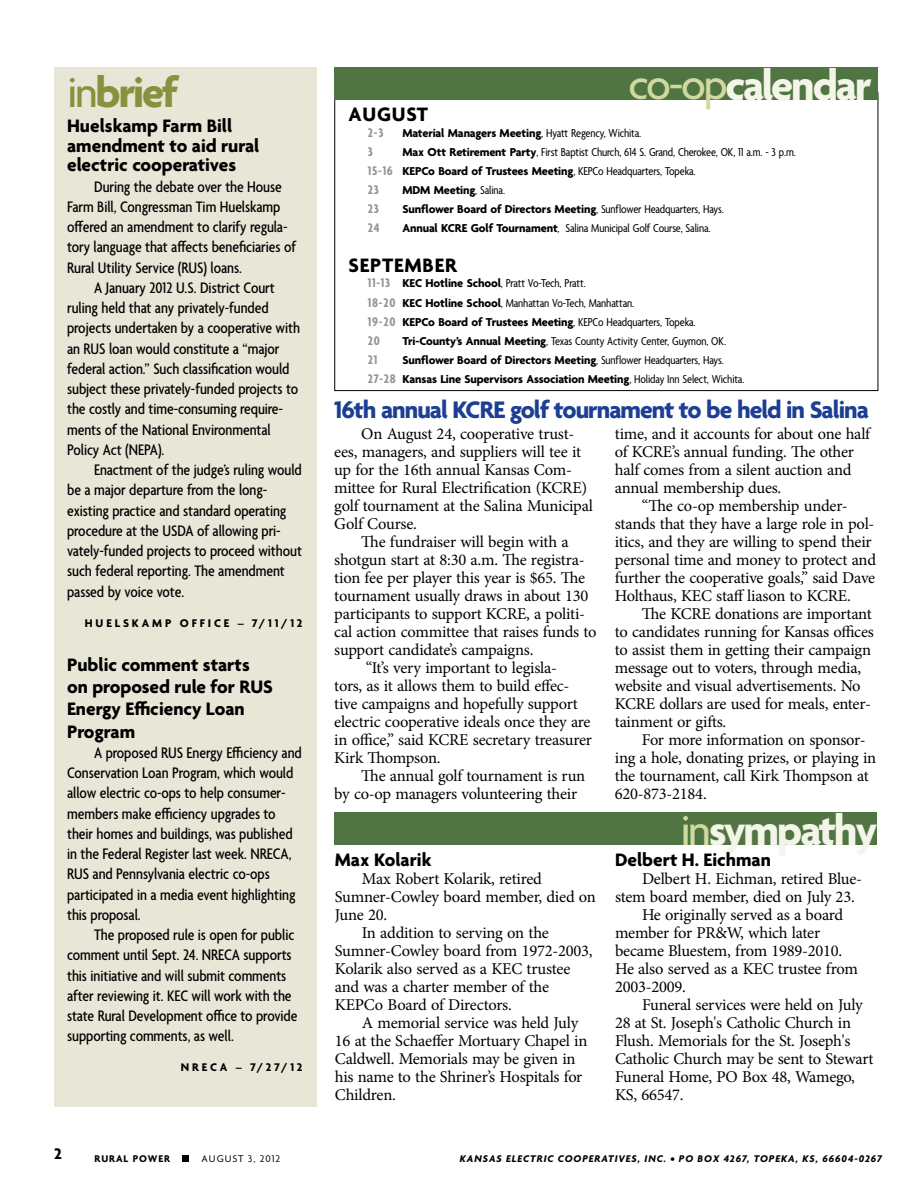
<style>
.page{position:relative;width:918px;height:1188px;background:#fff}
.page>*{position:absolute;margin:0;border:0;box-sizing:border-box;transform-origin:0 0}
.t1{font:700 45px "Agenda";letter-spacing:-.045em;color:#f3f5e8}
.t2{font:700 45px "Agenda";color:#88913e}
.t3{font:700 25.8px "Agenda";letter-spacing:-.035em;color:#1c3f94}
.t4{font:700 21px "Agenda";letter-spacing:.04em;color:#000}
.t5{font:700 19.5px/22.2px "Agenda";color:#000}
.t6{font:16.5px/18px "Minion Pro";letter-spacing:-.015em;color:#000}
.t7{font:500 condensed 16.5px/20.2px "Agenda";letter-spacing:-.005em;color:#000}
.t8{font:700 16.5px "Agenda";color:#000}
.t9{font:700 condensed 13.5px "Agenda";color:#939598}
.t10{font:condensed 12.3px/19.2px "Agenda";letter-spacing:-.01em;color:#000}
.t11{font:700 12.3px/19.2px "Agenda";letter-spacing:-.01em;color:#000}
.t12{font:700 12px "Agenda";letter-spacing:.24em;color:#000}
.t13{font:italic 700 10.5px "Agenda";letter-spacing:.09em;color:#000}
.t14{font:10.5px "Agenda";letter-spacing:.09em;color:#000}
.t15{font:700 10.5px "Agenda";letter-spacing:.09em;color:#000}
.s1{font-weight:500}
.s2{font-weight:500;color:#d0daa0}
.s3{font-stretch:condensed;font-size:13.5px;color:#939598}
.s4{font-weight:400;font-stretch:condensed}
.s5{font-stretch:normal;font-size:12.3px;color:#000}
.s6{font-weight:700;font-stretch:normal}
.s7{font-weight:700;font-size:13.5px;color:#939598}
</style>
<div class="page">
<div style="left:54px;top:68px;width:262px;height:1039px;background:#e8e7d7"></div>
<div style="left:334px;top:68px;width:544px;height:32px;background:#517542"></div>
<div style="left:334px;top:813px;width:543px;height:32px;background:#517542"></div>
<div style="left:182px;top:1155px;width:7px;height:7px;background:#000"></div>
<h1 class="t2" style="left:67px;top:69px;width:112px"><span class="s1">in</span>brief</h1>
<h1 class="t1" style="left:629px;top:62px;width:245px"><span class="s2">co-op</span>calendar</h1>
<p class="t4" style="left:348px;top:103px;width:81px">August</p>
<p class="t11" style="left:368px;top:124px;width:275px"><span class="s3">2-3</span> Material Managers Meeting<span class="s4">, Hyatt Regency, Wichita.</span></p>
<p class="t9" style="left:368px;top:144px;width:27px">3 <span class="s5">M</span></p>
<p class="t5" style="left:67px;top:118px;width:194px;line-height:19.5px">Huelskamp Farm Bill amendment to aid rural electric cooperatives</p>
<p class="t7" style="left:67px;top:177px;width:230px;text-indent:27px">During the debate over the House Farm Bill, Congressman Tim Huelskamp offered an amendment to clarify regula&shy;tory language that affects beneficiaries of Rural Utility Service (RUS) loans.</p>
<p class="t7" style="left:67px;top:279px;width:234px;text-indent:27px">A January 2012 U.S. District Court ruling held that any privately-funded projects undertaken by a cooperative with an RUS loan would constitute a “major federal action.” Such classification would subject these privately-funded projects to the costly and time-consuming require&shy;ments of the National Environmental Policy Act (NEPA).</p>
<p class="t7" style="left:67px;top:461px;width:236px;text-indent:27px">Enactment of the judge’s ruling would be a major departure from the long&shy;existing practice and standard operating procedure at the USDA of allowing pri&shy;vately-funded projects to proceed without such federal reporting. The amendment passed by voice vote.</p>
<p class="t12" style="left:85px;top:616px;width:115px">Huelska mp offic</p>
<p class="t12" style="left:224px;top:616px;width:80px">e – 7/11/12</p>
<p class="t5" style="left:67px;top:655px;width:195px">Public comment starts on proposed rule for RUS<br>Energy Efficiency Loan<br>Program</p>
<p class="t7" style="left:67px;top:744px;width:236px;text-indent:27px">A proposed RUS Energy Efficiency and Conservation Loan Program, which would allow electric co-ops to help consumer&shy;members make efficiency upgrades to their homes and buildings, was published in the Federal Register last week. NRECA, RUS and Pennsylvania electric co-ops participated in a media event highlighting this proposal.</p>
<p class="t7" style="left:67px;top:926px;width:232px;text-indent:27px">The proposed rule is open for public comment until Sept. 24. NRECA supports this initiative and will submit comments after reviewing it. KEC will work with the state Rural Development office to provide supporting comments, as well.</p>
<p class="t12" style="left:181px;top:1061px;width:123px">NRECA – 7/27/12</p>
<p class="t10" style="left:368px;top:143px;width:429px;text-indent:45px"><span class="s6">ax Ott Retirement Party</span>, First Baptist Church, 614 S. Grand, Cherokee, OK, 11 a.m. - 3 p.m.<br><span class="s7">15-16</span> <span class="s6">KEPCo Board of Trustees Meeting</span>, KEPCo Headquarters, Topeka.<br><span class="s7">23</span> <span class="s6">MDM</span></p>
<p class="t11" style="left:368px;top:181px;width:357px;text-indent:66px">Meeting<span class="s4">, Salina.<br></span><span class="s3">23</span> Sunflower Board of Directors Meeting<span class="s4">, Sunflower Headquarters, Hays.</span></p>
<p class="t9" style="left:368px;top:221px;width:13px">24</p>
<p class="t10" style="left:402px;top:220px;width:310px"><span class="s6">Annual KCRE Golf Tournament</span>, Salina Municipal Golf Course, Salina.</p>
<p class="t4" style="left:348px;top:254px;width:106px">September</p>
<p class="t10" style="left:368px;top:275px;width:378px"><span class="s7">11-13</span> <span class="s6">KEC Hotline School</span>, Pratt Vo-Tech, Pratt.<br><span class="s7">18-20</span> <span class="s6">KEC Hotline School</span>, Manhattan Vo-Tech, Manhattan.<br><span class="s7">19-20</span> <span class="s6">KEPCo Board of Trustees Meeting</span>, KEPCo Headquarters, Topeka.<br><span class="s7">20</span> <span class="s6">Tri-County’s Annual Meeting</span>, Texas County Activity Center, Guymon, OK.<br><span class="s7">21</span> <span class="s6">Sunflower Board of Directors Meeting</span>, Sunflower Headquarters, Hays.<br><span class="s7">27-28</span> <span class="s6">Kansas Line Supervisors Association Meeting</span>, Holiday Inn Select, Wichita.</p>
<h2 class="t3" style="left:334px;top:395px;width:536px">16th annual KCRE golf tournament to be held in Salina</h2>
<p class="t6" style="left:615px;top:425px;width:257px">time, and it accounts for about one half of KCRE’s annual funding. The other half comes from a silent auction and annual membership dues.</p>
<p class="t6" style="left:615px;top:497px;width:263px;text-indent:27px">“The co-op membership under&shy;stands that they have a large role in pol&shy;itics, and they are willing to spend their personal time and money to protect and further the cooperative goals,” said Dave Holthaus, KEC staff liason to KCRE.</p>
<p class="t6" style="left:615px;top:605px;width:261px;text-indent:27px">The KCRE donations are important to candidates running for Kansas offices to assist them in getting their campaign message out to voters, through media, website and visual advertisements. No KCRE dollars are used for meals, enter&shy;tainment or gifts.</p>
<p class="t6" style="left:615px;top:731px;width:263px;text-indent:27px">For more information on sponsor&shy;ing a hole, donating prizes, or playing in the tournament, call Kirk Thompson at<br>620-873-2184.</p>
<p class="t6" style="left:334px;top:425px;width:260px;text-indent:27px">On August 24, cooperative trust&shy;ees, managers, and suppliers will tee it up for the 16th annual Kansas Com&shy;mittee for Rural Electrification (KCRE) golf tournament at the Salina Municipal Golf Course.</p>
<p class="t6" style="left:361px;top:533px;width:209px">The fundraiser will begin with a</p>
<p class="t6" style="left:334px;top:551px;width:252px">shotgun start at 8:30 a.m. The registra-</p>
<p class="t6" style="left:334px;top:569px;width:253px">tion fee per player this year is $65. The</p>
<p class="t6" style="left:334px;top:587px;width:256px">tournament usually draws in about 130</p>
<p class="t6" style="left:334px;top:605px;width:252px">participants to support KCRE, a politi-</p>
<p class="t6" style="left:334px;top:623px;width:264px">cal action committee that raises funds to</p>
<p class="t6" style="left:334px;top:641px;width:201px">support candidate’s campaigns.</p>
<p class="t6" style="left:366px;top:659px;width:193px">“It’s very important to legisla-</p>
<p class="t6" style="left:334px;top:677px;width:237px">tors, as it allows them to build effec-</p>
<p class="t6" style="left:334px;top:695px;width:245px">tive campaigns and hopefully support</p>
<p class="t6" style="left:334px;top:713px;width:258px">electric cooperative ideals once they are</p>
<p class="t6" style="left:334px;top:731px;width:259px">in office,” said KCRE secretary treasurer</p>
<p class="t6" style="left:334px;top:749px;width:108px">Kirk Thompson.</p>
<p class="t6" style="left:361px;top:767px;width:225px">The annual golf tournament is run</p>
<p class="t6" style="left:334px;top:785px;width:244px">by co-op managers volunteering their</p>
<h1 class="t1" style="left:681px;top:807px;width:198px"><span class="s2">in</span>sympathy</h1>
<p class="t5" style="left:335px;top:850px;width:98px">Max Kolarik</p>
<p class="t6" style="left:362px;top:870px;width:182px">Max Robert Kolarik, retired</p>
<p class="t6" style="left:335px;top:888px;width:263px">Sumner-Cowley board member, died on</p>
<p class="t6" style="left:335px;top:906px;width:54px">June 20.</p>
<p class="t6" style="left:362px;top:924px;width:189px">In addition to serving on the</p>
<p class="t6" style="left:335px;top:942px;width:259px">Sumner-Cowley board from 1972-2003,</p>
<p class="t6" style="left:335px;top:960px;width:237px">Kolarik also served as a KEC trustee</p>
<p class="t6" style="left:335px;top:978px;width:216px">and was a charter member of the</p>
<p class="t6" style="left:335px;top:996px;width:178px">KEPCo Board of Directors.</p>
<p class="t6" style="left:362px;top:1014px;width:218px">A memorial service was held July</p>
<p class="t6" style="left:335px;top:1032px;width:254px">16 at the Schaeffer Mortuary Chapel in</p>
<p class="t6" style="left:335px;top:1050px;width:242px">Caldwell. Memorials may be given in</p>
<p class="t6" style="left:335px;top:1068px;width:249px">his name to the Shriner’s Hospitals for</p>
<p class="t6" style="left:335px;top:1086px;width:63px">Children.</p>
<p class="t5" style="left:615px;top:850px;width:157px">Delbert H. Eichman</p>
<p class="t6" style="left:642px;top:870px;width:222px">Delbert H. Eichman, retired Blue-</p>
<p class="t6" style="left:615px;top:888px;width:241px">stem board member, died on July 23.</p>
<p class="t6" style="left:642px;top:906px;width:203px">He originally served as a board</p>
<p class="t6" style="left:615px;top:924px;width:207px">member for PR&amp;W, which later</p>
<p class="t6" style="left:615px;top:942px;width:229px">became Bluestem, from 1989-2010.</p>
<p class="t6" style="left:615px;top:960px;width:244px">He also served as a KEC trustee from</p>
<p class="t6" style="left:615px;top:978px;width:72px">2003-2009.</p>
<p class="t6" style="left:642px;top:996px;width:222px">Funeral services were held on July</p>
<p class="t6" style="left:615px;top:1014px;width:238px">28 at St. Joseph's Catholic Church in</p>
<p class="t6" style="left:615px;top:1032px;width:237px">Flush. Memorials for the St. Joseph's</p>
<p class="t6" style="left:615px;top:1050px;width:260px">Catholic Church may be sent to Stewart</p>
<p class="t6" style="left:615px;top:1068px;width:242px">Funeral Home, PO Box 48, Wamego,</p>
<p class="t6" style="left:615px;top:1086px;width:70px">KS, 66547.</p>
<p class="t8" style="left:54px;top:1145px;width:9px">2</p>
<p class="t15" style="left:94px;top:1153px;width:74px">Rural Power</p>
<p class="t14" style="left:202px;top:1153px;width:80px">AUGUST 3, 2012</p>
<p class="t13" style="left:460px;top:1153px;width:424px">KANSAS ELECTRIC COOPERATIVES, INC. • PO BOX 4267, TOPEKA, KS, 66604-0267</p>
</div>
